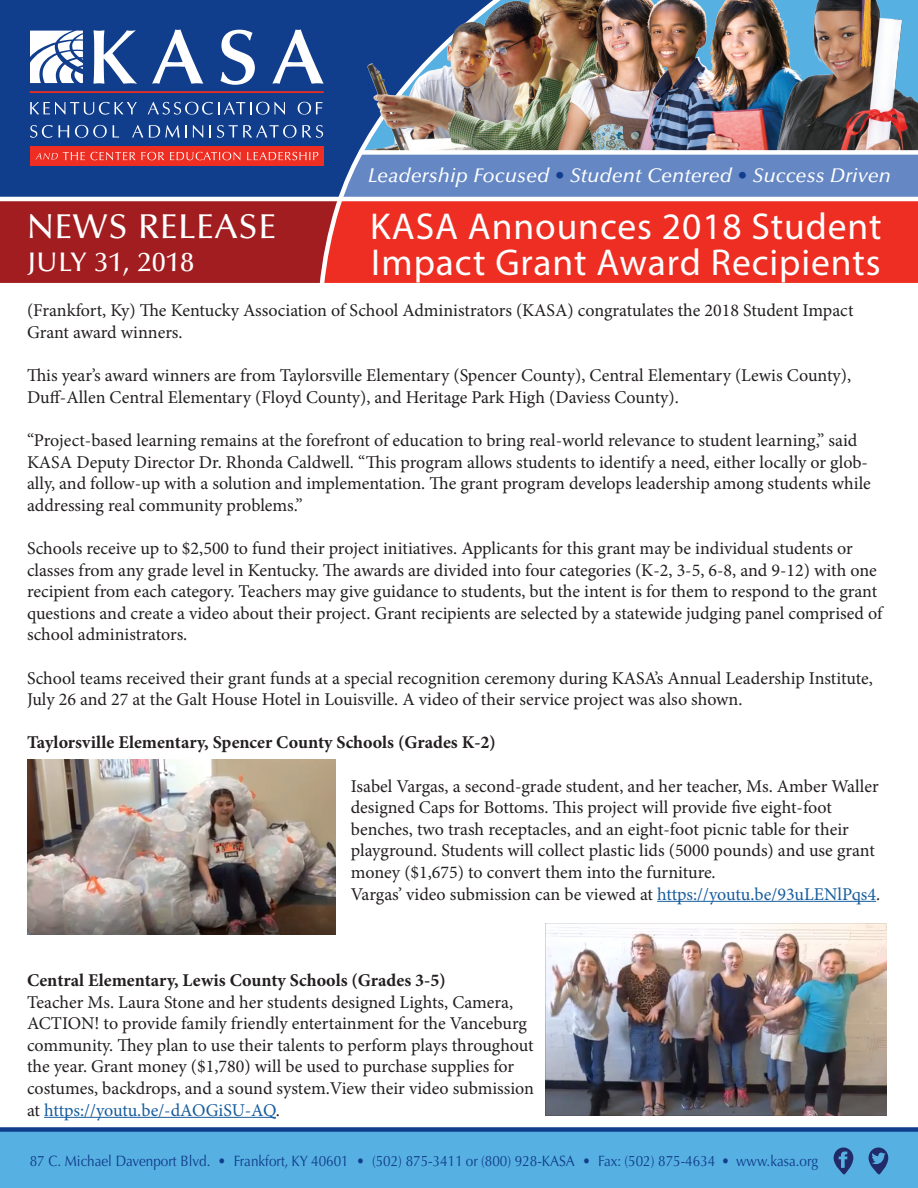
<style>
.page{position:relative;width:918px;height:1188px;background:#fff}
.page>*{position:absolute;margin:0;border:0;box-sizing:border-box;transform-origin:0 0}
.t1{font:37.5px/36px "Myriad Pro";letter-spacing:.025em;color:#fff}
.t2{font:500 34.65px "Optima LT Std";letter-spacing:.025em;color:#fff}
.t3{font:500 27px "Optima LT Std";letter-spacing:.025em;color:#fff}
.t4{font:italic 500 19.8px "Optima LT Std";letter-spacing:.005em;color:#fff}
.t5{font:18px/21.6px "Minion Pro";color:#231f20}
.t6{font:700 18px "Minion Pro";color:#231f20}
.PARTNER_SESSIONS_10{font:15px "Optima LT Std";color:#103d8c;scale:.9 1}
.s1{color:#103d8c}
.s2{color:#175d9e}
</style>
<div class="page">
<div style="left:0;top:0;width:317px;height:152px;background:#103d8c"></div>
<hr style="left:30px;top:91px;width:294px;height:2px;background:#ee2e22">
<svg style="left:30px;top:101px;width:107px;height:15px;background:#395e9f"></svg>
<svg style="left:148px;top:101px;width:137px;height:15px;background:#3a5fa0"></svg>
<svg style="left:298px;top:102px;width:19px;height:13px"></svg>
<svg style="left:30px;top:124px;width:39px;height:16px"></svg>
<svg style="left:75px;top:125px;width:44px;height:13px"></svg>
<svg style="left:132px;top:125px;width:11px;height:13px"></svg>
<svg style="left:149px;top:125px;width:38px;height:13px"></svg>
<svg style="left:193px;top:125px;width:10px;height:13px"></svg>
<svg style="left:210px;top:125px;width:1px;height:13px"></svg>
<svg style="left:217px;top:125px;width:100px;height:14px"></svg>
<svg style="left:94px;top:30px;width:43px;height:54px"></svg>
<svg style="left:152px;top:30px;width:51px;height:54px"></svg>
<svg style="left:221px;top:30px;width:34px;height:55px"></svg>
<svg style="left:272px;top:30px;width:45px;height:54px"></svg>
<svg style="left:30px;top:31px;width:53px;height:52px"></svg>
<div style="left:30px;top:146px;width:294px;height:20px;background:#ee2e22"></div>
<svg style="left:0;top:152px;width:918px;height:131px;background:#a84353"></svg>
<div style="left:0;top:1130px;width:918px;height:58px;background:#57b0e2"></div>
<div style="left:0;top:1127px;width:918px;height:5px;background:#103d8c"></div>
<svg style="left:833px;top:1148px;width:20px;height:26px"></svg>
<svg style="left:868px;top:1148px;width:20px;height:26px"></svg>
<svg style="left:317px;top:0;width:202px;height:283px;background:#984e69"></svg>
<img style="left:365px;top:0;width:169px;height:150px">
<img style="left:534px;top:0;width:217px;height:150px">
<img style="left:751px;top:0;width:167px;height:150px">
<div style="left:360px;top:150px;width:558px;height:5px;background:#fff"></div>
<hr style="left:657px;top:901px;width:219px;height:1px;background:#175d9e">
<hr style="left:44px;top:1117px;width:232px;height:1px;background:#175d9e">
<img style="left:27px;top:760px;width:309px;height:174px">
<img style="left:545px;top:923px;width:342px;height:193px">
<p class="t2" style="left:27px;top:207px;width:251px">NEWS RELEASE</p>
<p class="t3" style="left:27px;top:247px;width:168px">JULY 31, 2018</p>
<p class="t4" style="left:368px;top:164px;width:525px">Leadership Focused <span class="s1">•</span> Student Centered <span class="s1">•</span> Success Driven</p>
<p class="t1" style="left:370px;top:207px;width:513px">KASA Announces 2018 Student<br>Impact Grant Award Recipients</p>
<p class="t5" style="left:27px;top:300px;width:828px">(Frankfort, Ky) The Kentucky Association of School Administrators (KASA) congratulates the 2018 Student Impact<br>Grant award winners.</p>
<p class="t5" style="left:27px;top:365px;width:826px">This year’s award winners are from Taylorsville Elementary (Spencer County), Central Elementary (Lewis County),<br>Duff-Allen Central Elementary (Floyd County), and Heritage Park High (Daviess County).</p>
<p class="t5" style="left:27px;top:429px;width:845px">“Project-based learning remains at the forefront of education to bring real-world relevance to student learning,” said KASA Deputy Director Dr. Rhonda Caldwell. “This program allows students to identify a need, either locally or glob&shy;ally, and follow-up with a solution and implementation. The grant program develops leadership among students while addressing real community problems.”</p>
<p class="t5" style="left:27px;top:537px;width:857px">Schools receive up to $2,500 to fund their project initiatives. Applicants for this grant may be individual students or classes from any grade level in Kentucky. The awards are divided into four categories (K-2, 3-5, 6-8, and 9-12) with one recipient from each category. Teachers may give guidance to students, but the intent is for them to respond to the grant questions and create a video about their project. Grant recipients are selected by a statewide judging panel comprised of school administrators.</p>
<p class="t5" style="left:27px;top:667px;width:847px">School teams received their grant funds at a special recognition ceremony during KASA’s Annual Leadership Institute,<br>July 26 and 27 at the Galt House Hotel in Louisville. A video of their service project was also shown.</p>
<p class="t6" style="left:27px;top:730px;width:470px">Taylorsville Elementary, Spencer County Schools (Grades K-2)</p>
<p class="t5" style="left:351px;top:775px;width:531px">Isabel Vargas, a second-grade student, and her teacher, Ms. Amber Waller designed Caps for Bottoms. This project will provide five eight-foot benches, two trash receptacles, and an eight-foot picnic table for their playground. Students will collect plastic lids (5000 pounds) and use grant money ($1,675) to convert them into the furniture.<br>Vargas’ video submission can be viewed at <span class="s2">https://youtu.be/93uLENlPqs4</span>.</p>
<p class="t6" style="left:27px;top:968px;width:420px">Central Elementary, Lewis County Schools (Grades 3-5)</p>
<p class="t5" style="left:27px;top:991px;width:508px">Teacher Ms. Laura Stone and her students designed Lights, Camera, ACTION! to provide family friendly entertainment for the Vanceburg community. They plan to use their talents to perform plays throughout the year. Grant money ($1,780) will be used to purchase supplies for costumes, backdrops, and a sound system.View their video submission at <span class="s2">https://youtu.be/-dAOGiSU-AQ</span>.</p>
<p class="PARTNER_SESSIONS_10" style="left:30px;top:1152px;width:878px">87 C. Michael Davenport Blvd. • Frankfort, KY 40601 • (502) 875-3411 or (800) 928-KASA • Fax: (502) 875-4634 • www.kasa.org</p>
</div>
